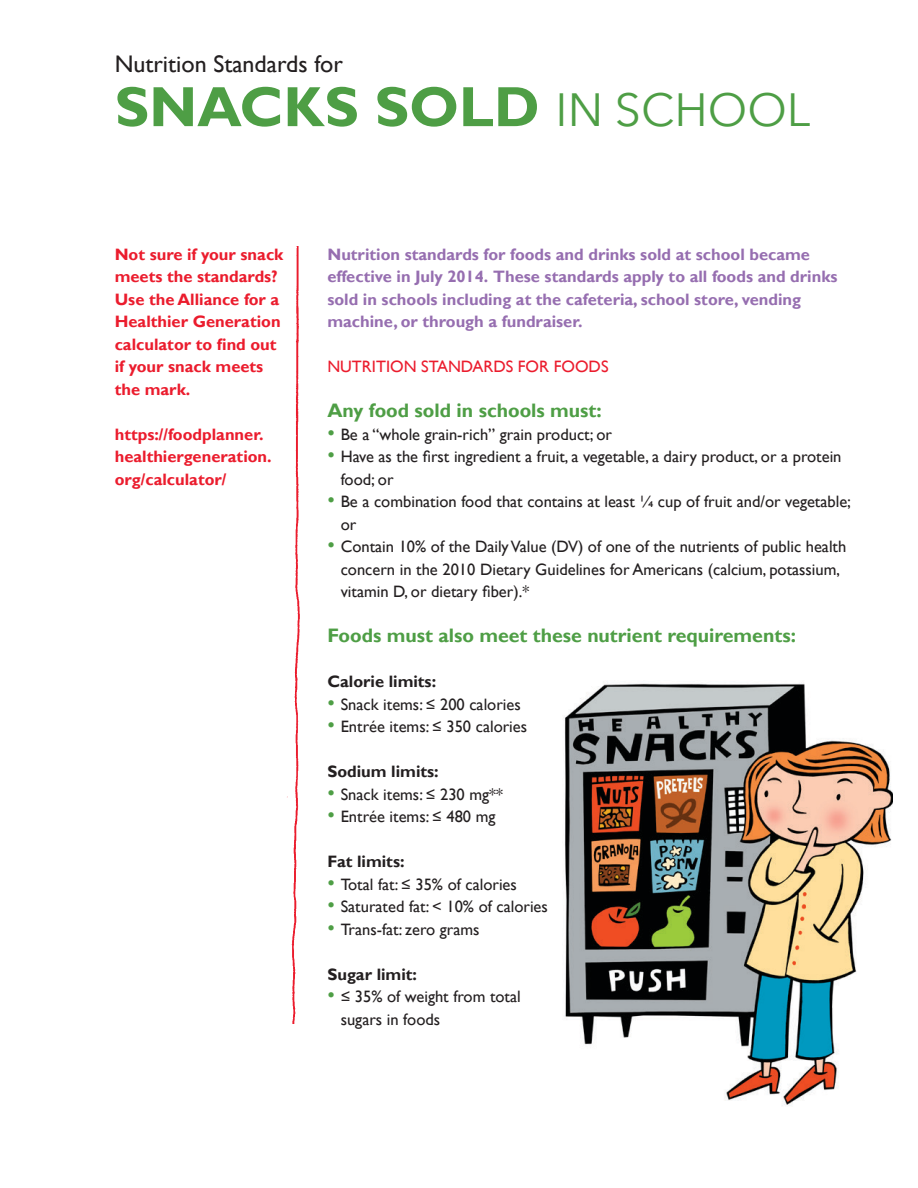
<style>
.page{position:relative;width:918px;height:1188px;background:#fff}
.page>*{position:absolute;margin:0;border:0;box-sizing:border-box;transform-origin:0 0}
.t1{font:700 57px "Gill Sans";color:#4e9e45}
.t2{font:24px "Gill Sans";color:#231f20}
.t3{font:700 19.5px "Gill Sans";color:#4e9e45}
.t4{font:16.5px/22.5px "Gill Sans";color:#231f20}
.t5{font:700 16.5px/22.5px "Gill Sans";color:#966eb0}
.t6{font:700 16.5px/22.5px "Gill Sans";color:#eb1c2d}
.t7{font:700 16.5px "Gill Sans";color:#231f20}
.t8{font:16.5px "Gill Sans";color:#eb1c2d}
.s1{font-family:"Avenir Next";font-weight:400;font-size:46.5px}
.s2{font-size:21px;color:#4e9e45}
</style>
<div class="page">
<img style="left:564px;top:683px;width:328px;height:423px">
<img style="left:287px;top:246px;width:13px;height:778px">
<h2 class="t2" style="left:115px;top:50px;width:230px">Nutrition Standards for</h2>
<h1 class="t1" style="left:115px;top:73px;width:534px">SNACKS SOLD <span class="s1">IN SCHOOL</span></h1>
<p class="t6" style="left:115px;top:243px;width:170px">Not sure if your snack meets the standards?<br>Use the Alliance for a<br>Healthier Generation calculator to find out if your snack meets the mark.</p>
<p class="t6" style="left:115px;top:423px;width:158px">https://foodplanner. healthiergeneration. org/calculator/</p>
<p class="t5" style="left:327px;top:243px;width:512px">Nutrition standards for foods and drinks sold at school became effective in July 2014. These standards apply to all foods and drinks sold in schools including at the cafeteria, school store, vending machine, or through a fundraiser.</p>
<p class="t8" style="left:327px;top:357px;width:24px">Nutrition</p>
<p class="t8" style="left:421px;top:357px;width:12px">standards</p>
<p class="t8" style="left:518px;top:357px;width:12px">for</p>
<p class="t8" style="left:554px;top:357px;width:12px">foods</p>
<p class="t3" style="left:327px;top:399px;width:276px">Any food sold in schools must:</p>
<p class="t4" style="left:327px;top:423px;width:286px"><span class="s2">•</span> Be a “whole grain-rich” grain product; or</p>
<p class="t4" style="left:341px;top:446px;width:502px;text-indent:-13px"><span class="s2">•</span> Have as the first ingredient a fruit, a vegetable, a dairy product, or a protein food; or</p>
<p class="t4" style="left:341px;top:491px;width:512px;text-indent:-13px"><span class="s2">•</span> Be a combination food that contains at least ¼ cup of fruit and/or vegetable; or</p>
<p class="t4" style="left:341px;top:536px;width:507px;text-indent:-13px"><span class="s2">•</span> Contain 10% of the Daily Value (DV) of one of the nutrients of public health concern in the 2010 Dietary Guidelines for Americans (calcium, potassium, vitamin D, or dietary fiber).*</p>
<p class="t3" style="left:327px;top:624px;width:470px">Foods must also meet these nutrient requirements:</p>
<p class="t7" style="left:327px;top:672px;width:110px">Calorie limits:</p>
<p class="t4" style="left:327px;top:693px;width:195px"><span class="s2">•</span> Snack items: ≤ 200 calories</p>
<p class="t4" style="left:327px;top:716px;width:201px"><span class="s2">•</span> Entrée items: ≤ 350 calories</p>
<p class="t7" style="left:327px;top:762px;width:113px">Sodium limits:</p>
<p class="t4" style="left:327px;top:783px;width:177px"><span class="s2">•</span> Snack items: ≤ 230 mg**</p>
<p class="t4" style="left:327px;top:806px;width:170px"><span class="s2">•</span> Entrée items: ≤ 480 mg</p>
<p class="t7" style="left:327px;top:852px;width:79px">Fat limits:</p>
<p class="t4" style="left:327px;top:873px;width:191px"><span class="s2">•</span> Total fat: ≤ 35% of calories</p>
<p class="t4" style="left:327px;top:896px;width:222px"><span class="s2">•</span> Saturated fat: &lt; 10% of calories</p>
<p class="t4" style="left:327px;top:918px;width:154px"><span class="s2">•</span> Trans-fat: zero grams</p>
<p class="t7" style="left:327px;top:964px;width:91px">Sugar limit:</p>
<p class="t4" style="left:341px;top:986px;width:182px;text-indent:-13px"><span class="s2">•</span> ≤ 35% of weight from total sugars in foods</p>
</div>
